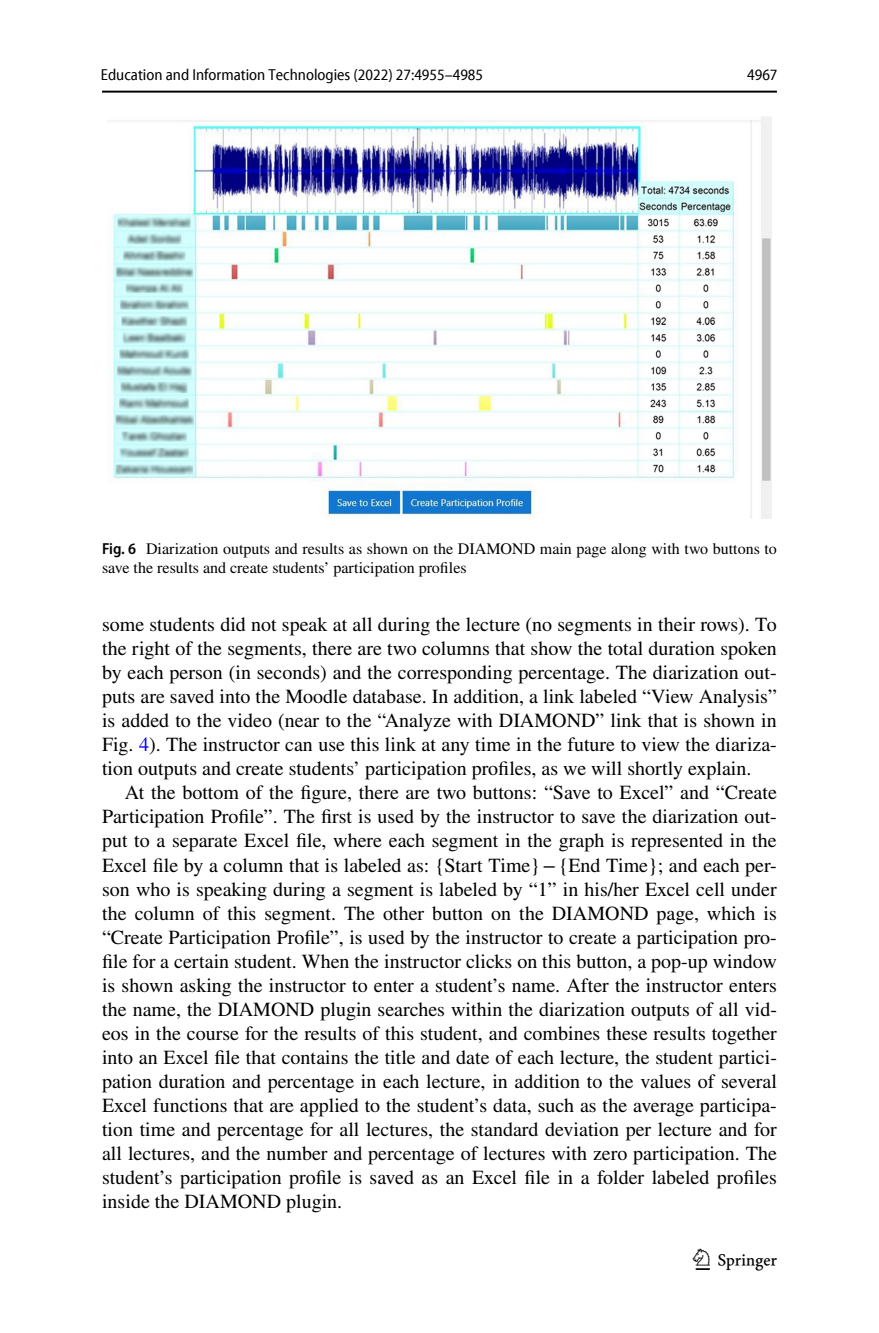
<style>
.page{position:relative;width:879px;height:1333px;background:#fff}
.page>*{position:absolute;margin:0;border:0;box-sizing:border-box;transform-origin:0 0}
.t1{font:30px "Springnew Regular 3";color:#000}
.t2{font:20px/24px "STIX";color:#000;text-align:justify}
.t3{font:16px/19px "STIX";color:#000}
.t4{font:16px "Myriad Pro Unic Semi Condensed 2";color:#000}
.s1{font-family:"Myriad Pro";font-weight:600;font-stretch:semi-condensed}
.s2{color:#00f}
</style>
<div class="page">
<hr style="left:102px;top:91px;width:675px;height:2px;background:#000">
<img style="left:108px;top:116px;width:663px;height:403px">
<p class="t4" style="left:101px;top:69px;width:384px">Education and Information Technologies (2022) 27:4955–4985</p>
<p class="t4" style="left:747px;top:69px;width:32px">4967</p>
<p class="t3" style="left:102px;top:540px;width:676px"><span class="s1">Fig. 6</span> Diarization outputs and results as shown on the DIAMOND main page along with two buttons to save the results and create students’ participation profiles</p>
<p class="t2" style="left:102px;top:614px;width:676px">some students did not speak at all during the lecture (no segments in their rows). To the right of the segments, there are two columns that show the total duration spoken by each person (in seconds) and the corresponding percentage. The diarization out‑ puts are saved into the Moodle database. In addition, a link labeled “View Analysis” is added to the video (near to the “Analyze with DIAMOND” link that is shown in Fig. <span class="s2">4</span>). The instructor can use this link at any time in the future to view the diariza‑ tion outputs and create students’ participation profiles, as we will shortly explain.</p>
<p class="t2" style="left:102px;top:782px;width:676px;text-indent:23px">At the bottom of the figure, there are two buttons: “Save to Excel” and “Create Participation Profile”. The first is used by the instructor to save the diarization out‑ put to a separate Excel file, where each segment in the graph is represented in the Excel file by a column that is labeled as: {Start Time}−{End Time}; and each per‑ son who is speaking during a segment is labeled by “1” in his/her Excel cell under the column of this segment. The other button on the DIAMOND page, which is “Create Participation Profile”, is used by the instructor to create a participation pro‑ file for a certain student. When the instructor clicks on this button, a pop-up window is shown asking the instructor to enter a student’s name. After the instructor enters the name, the DIAMOND plugin searches within the diarization outputs of all vid‑ eos in the course for the results of this student, and combines these results together into an Excel file that contains the title and date of each lecture, the student partici‑ pation duration and percentage in each lecture, in addition to the values of several Excel functions that are applied to the student’s data, such as the average participa‑ tion time and percentage for all lectures, the standard deviation per lecture and for all lectures, and the number and percentage of lectures with zero participation. The student’s participation profile is saved as an Excel file in a folder labeled profiles inside the DIAMOND plugin.</p>
<h1 class="t1" style="left:696px;top:1248px;width:83px">1 3</h1>
</div>
